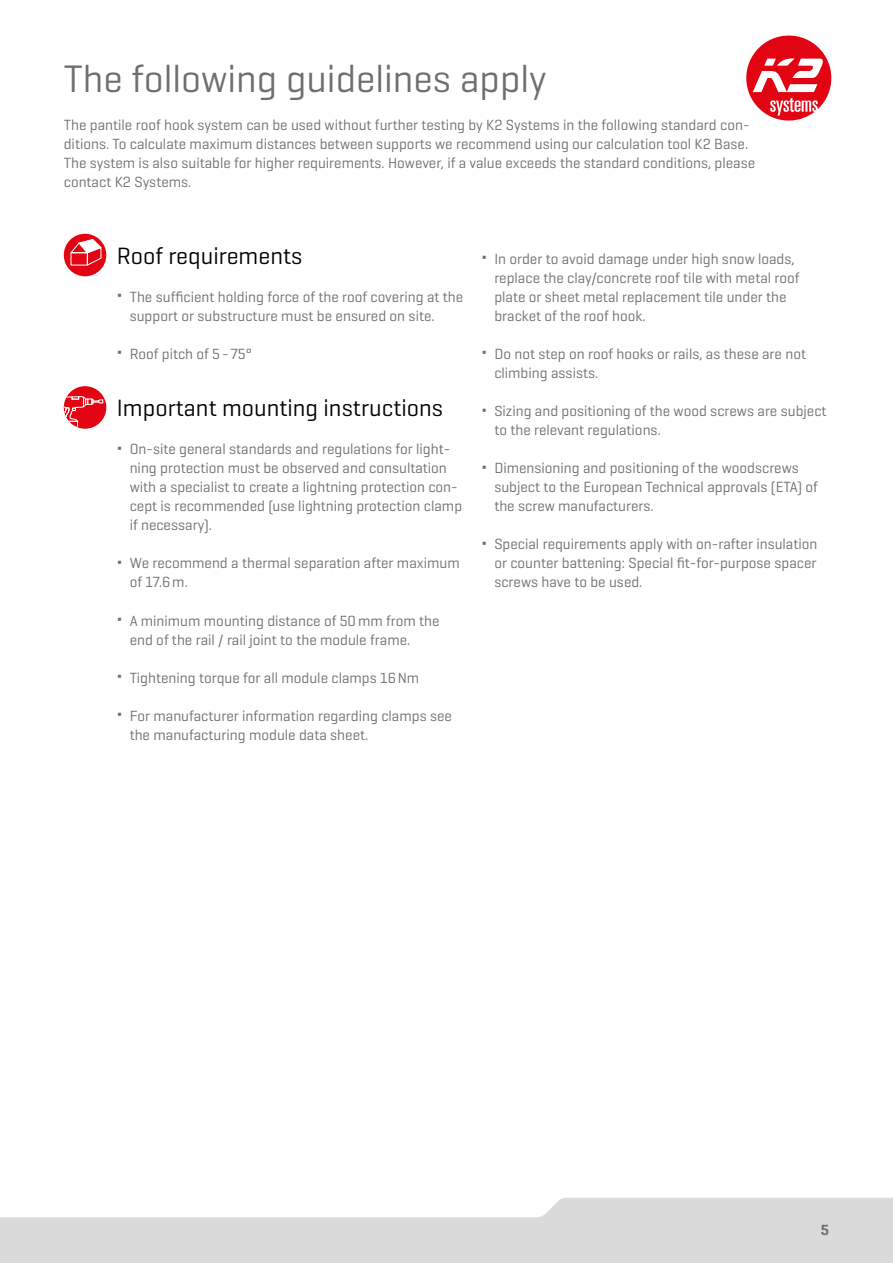
<style>
.page{position:relative;width:893px;height:1263px;background:#fff}
.page>*{position:absolute;margin:0;border:0;box-sizing:border-box;transform-origin:0 0}
.t1{font:39px "K2 Geogrotesque";color:#706f6f}
.t2{font:24px "K2 Geogrotesque";color:#000}
.t3{font:15px/19px "K2 Geogrotesque";color:#706f6f}
.t4{font:600 15px "K2 Geogrotesque";color:#706f6f}
</style>
<div class="page">
<svg style="left:0;top:1198px;width:893px;height:65px;fill:#dadada"></svg>
<svg style="left:746px;top:36px;width:85px;height:85px"></svg>
<div style="left:64px;top:234px;width:42px;height:42px;background:#e30413;border-radius:50%"></div>
<svg style="left:69px;top:239px;width:33px;height:27px"></svg>
<div style="left:64px;top:386px;width:42px;height:43px;background:#e30413;border-radius:50%"></div>
<svg style="left:64px;top:396px;width:40px;height:33px"></svg>
<h1 class="t1" style="left:64px;top:55px;width:484px">The following guidelines apply</h1>
<p class="t3" style="left:64px;top:115px;width:693px">The pantile roof hook system can be used without further testing by K2 Systems in the following standard con&shy;ditions. To calculate maximum distances between supports we recommend using our calculation tool K2 Base.<br>The system is also suitable for higher requirements. However, if a value exceeds the standard conditions, please contact K2 Systems.</p>
<h2 class="t2" style="left:117px;top:240px;width:187px">Roof requirements</h2>
<p class="t3" style="left:130px;top:287px;width:335px;text-indent:-13px">Δ The sufficient holding force of the roof covering at the support or substructure must be ensured on site.</p>
<p class="t3" style="left:117px;top:344px;width:136px">Δ Roof pitch of 5- 75°</p>
<h2 class="t2" style="left:117px;top:393px;width:328px">Important mounting instructions</h2>
<p class="t3" style="left:130px;top:439px;width:334px;text-indent:-13px">Δ On-site general standards and regulations for light&shy;ning protection must be observed and consultation with a specialist to create a lightning protection con&shy;cept is recommended (use lightning protection clamp if necessary).</p>
<p class="t3" style="left:130px;top:553px;width:332px;text-indent:-13px">Δ We recommend a thermal separation after maximum of 17.6m.</p>
<p class="t3" style="left:130px;top:610px;width:311px;text-indent:-13px">Δ A minimum mounting distance of 50mm from the end of the rail / rail joint to the module frame.</p>
<p class="t3" style="left:117px;top:668px;width:304px">Δ Tightening torque for all module clamps 16Nm</p>
<p class="t3" style="left:130px;top:706px;width:324px;text-indent:-13px">Δ For manufacturer information regarding clamps see the manufacturing module data sheet.</p>
<p class="t3" style="left:494px;top:248px;width:307px;text-indent:-13px">Δ In order to avoid damage under high snow loads, replace the clay/concrete roof tile with metal roof plate or sheet metal replacement tile under the bracket of the roof hook.</p>
<p class="t3" style="left:494px;top:344px;width:313px;text-indent:-13px">Δ Do not step on roof hooks or rails, as these are not climbing assists.</p>
<p class="t3" style="left:494px;top:401px;width:334px;text-indent:-13px">Δ Sizing and positioning of the wood screws are subject to the relevant regulations.</p>
<p class="t3" style="left:494px;top:458px;width:325px;text-indent:-13px">Δ Dimensioning and positioning of the woodscrews subject to the European Technical approvals (ETA) of the screw manufacturers.</p>
<p class="t3" style="left:494px;top:534px;width:325px;text-align:justify;text-indent:-13px">Δ Special requirements apply with on-rafter insulation or counter battening: Special fit-for-purpose spacer screws have to be used.</p>
<p class="t4" style="left:821px;top:1221px;width:10px">5</p>
</div>
